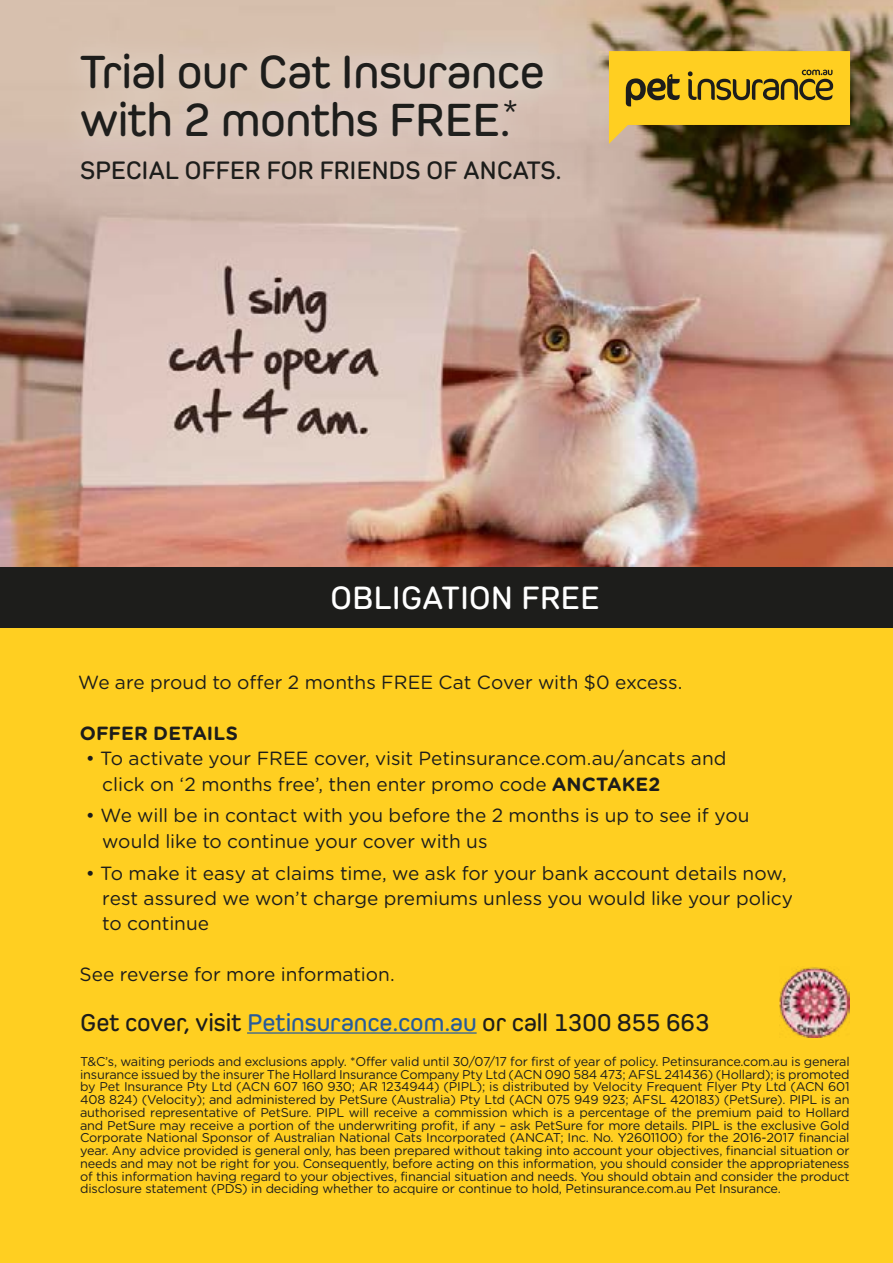
<style>
.page{position:relative;width:893px;height:1263px;background:#fff}
.page>*{position:absolute;margin:0;border:0;box-sizing:border-box;transform-origin:0 0}
.t1{font:600 48.75px/48.8px "Pero";letter-spacing:-.01em;color:#1d1d1b}
.t2{font:600 33.9px "Pero";letter-spacing:-.005em;color:#fff}
.t3{font:600 26.55px "Pero";letter-spacing:-.01em;color:#1d1d1b}
.t4{font:600 25.5px "Pero";color:#1d1d1b}
.t5{font:19.05px/25.5px "Gotham Rounded";color:#1d1d1b}
.t6{font:700 19.05px "Gotham Rounded";letter-spacing:.01em;color:#1d1d1b}
.t7{font:12.75px/12.8px "Gotham Rounded";letter-spacing:-.015em;color:#1d1d1b;text-align:justify}
.s1{font-weight:700}
.s2{color:#275b9b}
</style>
<div class="page">
<img style="left:0;top:0;width:893px;height:567px">
<svg style="left:609px;top:51px;width:241px;height:93px"></svg>
<div style="left:0;top:599px;width:893px;height:664px;background:#ffcf21"></div>
<hr style="left:247px;top:1032px;width:230px;height:1px;background:#275b9b">
<div style="left:0;top:567px;width:893px;height:60px;background:#1d1d1b"></div>
<div style="left:56px;top:28px;width:513px;height:136px;background:#d9c5b6"></div>
<img style="left:779px;top:967px;width:71px;height:70px">
<div style="left:25px;top:102px;width:589px;height:136px;background:#fff;opacity:.5"></div>
<h1 class="t1" style="left:80px;top:46px;width:466px">Trial our Cat Insurance with 2 months FREE.<sup>*</sup></h1>
<h3 class="t3" style="left:80px;top:155px;width:483px">SPECIAL OFFER FOR FRIENDS OF ANCATS.</h3>
<h2 class="t2" style="left:330px;top:578px;width:271px">OBLIGATION FREE</h2>
<h3 class="t5" style="left:78px;top:668px;width:606px">We are proud to offer 2 months FREE Cat Cover with $0 excess.</h3>
<h3 class="t6" style="left:80px;top:719px;width:160px">OFFER DETAILS</h3>
<h3 class="t5" style="left:102px;top:745px;width:626px;text-indent:-17px">• To activate your FREE cover, visit Petinsurance.com.au/ancats and click on ‘2 months free’, then enter promo code <span class="s1">ANCTAKE2</span></h3>
<h3 class="t5" style="left:102px;top:802px;width:649px;text-indent:-16px">• We will be in contact with you before the 2 months is up to see if you would like to continue your cover with us</h3>
<h3 class="t5" style="left:102px;top:859px;width:692px;text-indent:-17px">• To make it easy at claims time, we ask for your bank account details now, rest assured we won’t charge premiums unless you would like your policy to continue</h3>
<h3 class="t5" style="left:79px;top:961px;width:317px">See reverse for more information.</h3>
<h3 class="t4" style="left:80px;top:1008px;width:631px">Get cover, visit <span class="s2">Petinsurance.com.au</span> or call 1300 855 663</h3>
<p class="t7" style="left:80px;top:1054px;width:771px">T&amp;C’s, waiting periods and exclusions apply. *Offer valid until 30/07/17 for first of year of policy. Petinsurance.com.au is general insurance issued by the insurer The Hollard Insurance Company Pty Ltd (ACN 090 584 473; AFSL 241436) (Hollard); is promoted by Pet Insurance Pty Ltd (ACN 607 160 930; AR 1234944) (PIPL); is distributed by Velocity Frequent Flyer Pty Ltd (ACN 601<br>408 824) (Velocity); and administered by PetSure (Australia) Pty Ltd (ACN 075 949 923; AFSL 420183) (PetSure). PIPL is an authorised representative of PetSure. PIPL will receive a commission which is a percentage of the premium paid to Hollard and PetSure may receive a portion of the underwriting profit, if any – ask PetSure for more details. PIPL is the exclusive Gold Corporate National Sponsor of Australian National Cats Incorporated (ANCAT; Inc. No. Y2601100) for the 2016-2017 financial year. Any advice provided is general only, has been prepared without taking into account your objectives, financial situation or needs and may not be right for you. Consequently, before acting on this information, you should consider the appropriateness of this information having regard to your objectives, financial situation and needs. You should obtain and consider the product disclosure statement (PDS) in deciding whether to acquire or continue to hold, Petinsurance.com.au Pet Insurance.</p>
</div>
